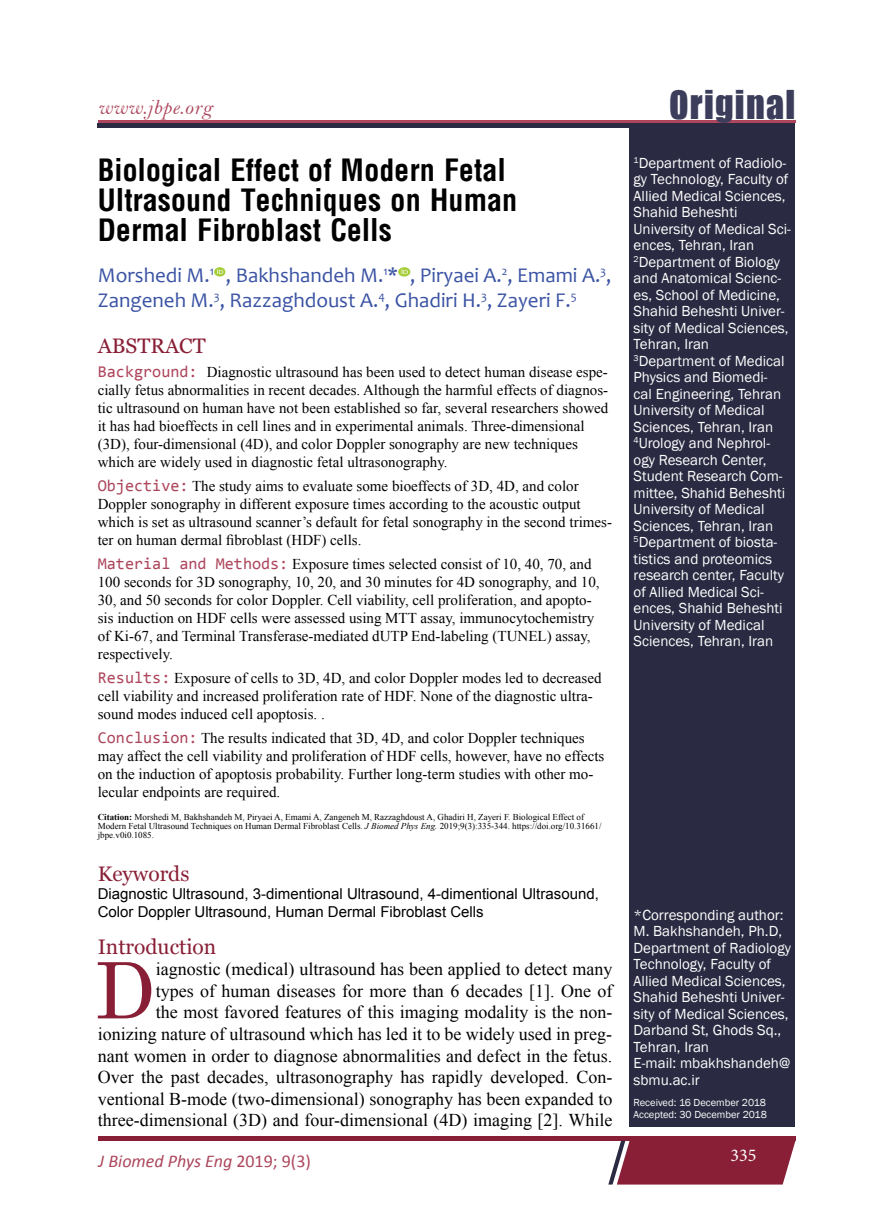
<style>
.page{position:relative;width:893px;height:1212px;background:#fff}
.page>*{position:absolute;margin:0;border:0;box-sizing:border-box;transform-origin:0 0}
.t1{font:77.85px "Century Schoolbook";color:#891f36}
.t2{font:40.5px "Billboard";letter-spacing:.03em;color:#3c3d5b}
.t3{font:700 30px/30px "Arena Condensed";color:#000}
.t4{font:21px/25.2px "Candara";color:#3a53a4}
.t5{font:21px "Georgia";color:#891f36}
.t6{font:21px "Bell MT Italic";letter-spacing:.03em;color:#ad465c}
.t7{font:18px/21.6px "Times New Roman";color:#000;text-align:right}
.t8{font:italic 18px "Calibri";color:#ad465c}
.t9{font:18px "Minion Pro";color:#fff}
.t10{font:15px/18px "Times New Roman";color:#000}
.t11{font:15px/16.5px "Franklin Gothic";color:#fff}
.t12{font:15px/18px "Arial";color:#000}
.t13{font:10.5px/12px "Franklin Gothic";color:#fff}
.t14{font:9px/9px "Times New Roman";color:#000}
.s1{font-family:"Consolas";font-size:16.5px;color:#ae455b}
.s2{font-family:"Consolas";font-size:16.5px;color:#ad465c}
.s3{font-weight:700}
.s4{font-style:italic}
.s5{font-style:normal}
</style>
<div class="page">
<div style="left:98px;top:1136px;width:697px;height:5px;background:#891f36"></div>
<svg style="left:608px;top:1141px;width:187px;height:43px;background:#913348"></svg>
<hr style="left:98px;top:120px;width:698px;height:2px;background:#ad465c">
<div style="left:629px;top:126px;width:166px;height:1001px;background:#2a2a42"></div>
<div style="left:98px;top:123px;width:697px;height:5px;background:#2a2a42"></div>
<svg style="left:214px;top:267px;width:12px;height:10px"></svg>
<svg style="left:398px;top:267px;width:12px;height:10px"></svg>
<h3 class="t6" style="left:98px;top:94px;width:116px">www.jbpe.org</h3>
<h3 class="t3" style="left:98px;top:155px;width:421px">Biological Effect of Modern Fetal<br>Ultrasound Techniques on Human<br>Dermal Fibroblast Cells</h3>
<h3 class="t4" style="left:98px;top:262px;width:515px">Morshedi M.<sup>1</sup> , Bakhshandeh M.<sup>1</sup>* , Piryaei A.<sup>2</sup>, Emami A.<sup>3</sup>,<br>Zangeneh M.<sup>3</sup>, Razzaghdoust A.<sup>4</sup>, Ghadiri H.<sup>3</sup>, Zayeri F.<sup>5</sup></h3>
<h3 class="t5" style="left:98px;top:333px;width:109px">ABSTRACT</h3>
<p class="t10" style="left:98px;top:363px;width:512px"><span class="s1">Background:</span> Diagnostic ultrasound has been used to detect human disease espe&shy;cially fetus abnormalities in recent decades. Although the harmful effects of diagnos&shy;tic ultrasound on human have not been established so far, several researchers showed it has had bioeffects in cell lines and in experimental animals. Three-dimensional (3D), four-dimensional (4D), and color Doppler sonography are new techniques which are widely used in diagnostic fetal ultrasonography.</p>
<p class="t10" style="left:98px;top:477px;width:516px"><span class="s2">Objective:</span> The study aims to evaluate some bioeffects of 3D, 4D, and color Doppler sonography in different exposure times according to the acoustic output which is set as ultrasound scanner’s default for fetal sonography in the second trimes&shy;ter on human dermal fibroblast (HDF) cells.</p>
<p class="t10" style="left:98px;top:555px;width:503px"><span class="s2">Material and Methods:</span> Exposure times selected consist of 10, 40, 70, and 100 seconds for 3D sonography, 10, 20, and 30 minutes for 4D sonography, and 10, 30, and 50 seconds for color Doppler. Cell viability, cell proliferation, and apopto&shy;sis induction on HDF cells were assessed using MTT assay, immunocytochemistry of Ki-67, and Terminal Transferase-mediated dUTP End-labeling (TUNEL) assay, respectively.</p>
<p class="t10" style="left:98px;top:669px;width:505px"><span class="s2">Results:</span> Exposure of cells to 3D, 4D, and color Doppler modes led to decreased cell viability and increased proliferation rate of HDF. None of the diagnostic ultra&shy;sound modes induced cell apoptosis. .</p>
<p class="t10" style="left:98px;top:729px;width:508px"><span class="s2">Conclusion:</span> The results indicated that 3D, 4D, and color Doppler techniques may affect the cell viability and proliferation of HDF cells, however, have no effects on the induction of apoptosis probability. Further long-term studies with other mo&shy;lecular endpoints are required.</p>
<p class="t14" style="left:98px;top:812px;width:505px"><span class="s3">Citation:</span> Morshedi M, Bakhshandeh M, Piryaei A, Emami A, Zangeneh M, Razzaghdoust A, Ghadiri H, Zayeri F. Biological Effect of<br>Modern Fetal Ultrasound Techniques on Human Dermal Fibroblast Cells. <span class="s4">J Biomed Phys Eng.</span> 2019;9(3):335-344. https://doi.org/10.31661/ jbpe.v0i0.1085.</p>
<h3 class="t5" style="left:98px;top:861px;width:93px">Keywords</h3>
<p class="t12" style="left:98px;top:885px;width:503px">Diagnostic Ultrasound, 3-dimentional Ultrasound, 4-dimentional Ultrasound,<br>Color Doppler Ultrasound, Human Dermal Fibroblast Cells</p>
<h3 class="t5" style="left:98px;top:933px;width:120px">Introduction</h3>
<h1 class="t1" style="left:95px;top:941px;width:62px">D</h1>
<p class="t7" style="left:98px;top:958px;width:516px">iagnostic (medical) ultrasound has been applied to detect many<br>types of human diseases for more than 6 decades [1]. One of<br>the most favored features of this imaging modality is the non&shy;ionizing nature of ultrasound which has led it to be widely used in preg&shy;nant women in order to diagnose abnormalities and defect in the fetus.<br>Over the past decades, ultrasonography has rapidly developed. Con&shy;ventional B-mode (two-dimensional) sonography has been expanded to three-dimensional (3D) and four-dimensional (4D) imaging [2]. While</p>
<p class="t8" style="left:99px;top:1148px;width:214px">J Biomed Phys Eng <span class="s5">2019; 9(3)</span></p>
<h2 class="t2" style="left:669px;top:83px;width:128px">Original</h2>
<p class="t11" style="left:634px;top:155px;width:159px"><sup>1</sup>Department of Radiolo&shy;gy Technology, Faculty of<br>Allied Medical Sciences,<br>Shahid Beheshti<br>University of Medical Sci&shy;ences, Tehran, Iran<br><sup>2</sup>Department of Biology and Anatomical Scienc&shy;es, School of Medicine,<br>Shahid Beheshti Univer&shy;sity of Medical Sciences,<br>Tehran, Iran<br><sup>3</sup>Department of Medical<br>Physics and Biomedi-<br>cal Engineering, Tehran<br>University of Medical<br>Sciences, Tehran, Iran<br><sup>4</sup>Urology and Nephrol&shy;ogy Research Center,<br>Student Research Com&shy;mittee, Shahid Beheshti<br>University of Medical<br>Sciences, Tehran, Iran<br><sup>5</sup>Department of biosta&shy;tistics and proteomics research center, Faculty of Allied Medical Sci&shy;ences, Shahid Beheshti<br>University of Medical<br>Sciences, Tehran, Iran</p>
<p class="t11" style="left:634px;top:907px;width:159px">*Corresponding author:<br>M. Bakhshandeh, Ph.D,<br>Department of Radiology<br>Technology, Faculty of<br>Allied Medical Sciences,<br>Shahid Beheshti Univer&shy;sity of Medical Sciences,<br>Darband St, Ghods Sq.,<br>Tehran, Iran<br>E-mail: mbakhshandeh@ sbmu.ac.ir</p>
<p class="t13" style="left:634px;top:1096px;width:135px">Received: 16 December 2018<br>Accepted: 30 December 2018</p>
<p class="t9" style="left:730px;top:1143px;width:27px">335</p>
</div>
